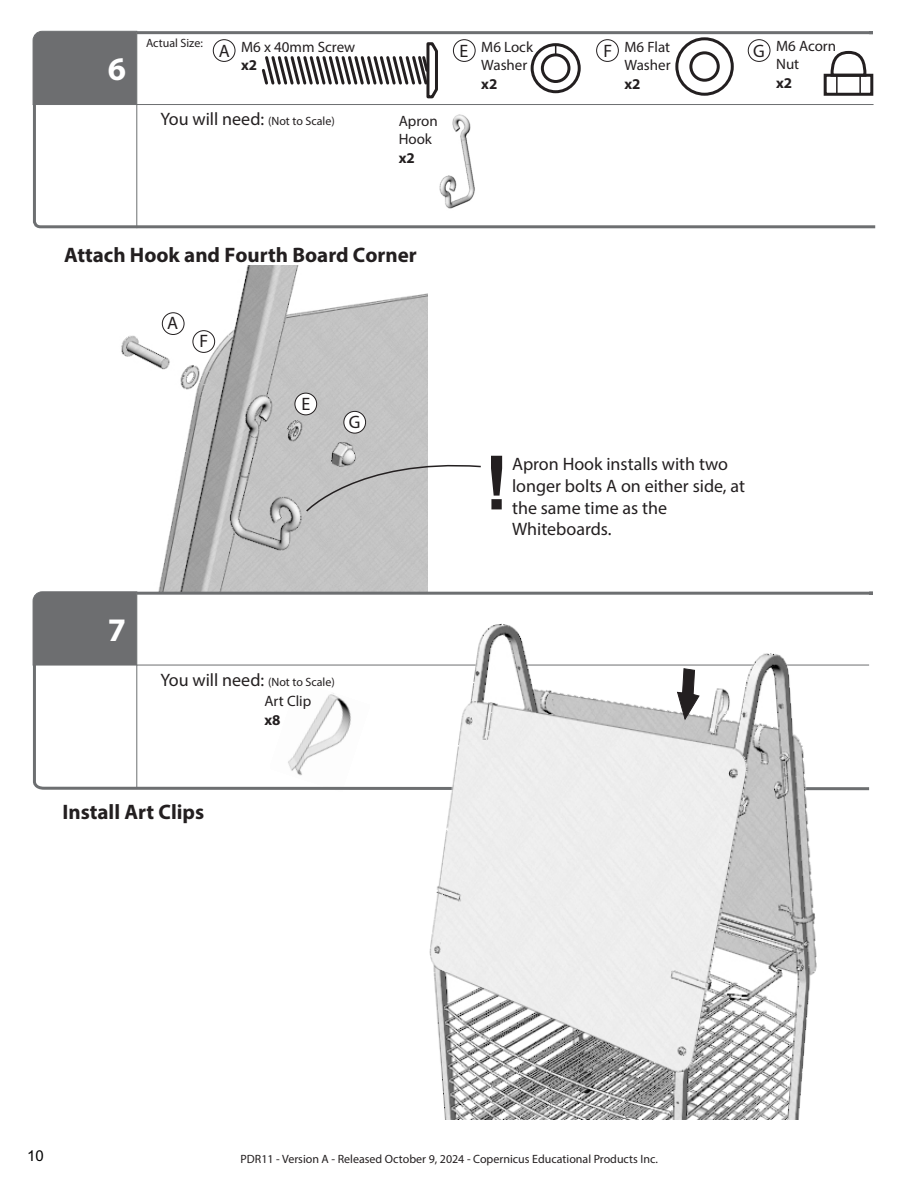
<style>
.page{position:relative;width:918px;height:1188px;background:#fff}
.page>*{position:absolute;margin:0;border:0;box-sizing:border-box;transform-origin:0 0}
.t1{font:700 33px "Myriad Pro";color:#fff}
.t2{font:700 21px "Myriad Pro";color:#231f20}
.t3{font:18px/21.6px "Myriad Pro";color:#231f20}
.t4{font:15px/18px "Myriad Pro";color:#231f20}
.t5{font:700 15px "Myriad Pro";color:#231f20}
.t6{font:15px "Arial";color:#000}
.t7{font:12px "Myriad Pro";color:#231f20}
.s1{font-size:18px}
.s2{font-weight:700}
.s3{font-size:12px}
</style>
<div class="page">
<img style="left:121px;top:266px;width:306px;height:326px">
<div style="left:33px;top:31px;width:104px;height:70px;background:#6d6e70"></div>
<svg style="left:32px;top:101px;width:844px;height:128px"></svg>
<hr style="left:137px;top:31px;width:736px;height:3px;background:#6d6f71">
<hr style="left:136px;top:105px;width:1px;height:123px;background:#6d6f71">
<hr style="left:137px;top:104px;width:737px;height:1px;background:#6d6f71">
<svg style="left:305px;top:458px;width:176px;height:55px"></svg>
<svg style="left:491px;top:456px;width:11px;height:53px"></svg>
<div style="left:162px;top:312px;width:22px;height:23px;background:#fff;border:1px solid #231f20;border-radius:50%"></div>
<div style="left:343px;top:411px;width:23px;height:23px;background:#fff;border:1px solid #231f20;border-radius:50%"></div>
<div style="left:295px;top:393px;width:22px;height:22px;background:#fff;border:1px solid #231f20;border-radius:50%"></div>
<div style="left:193px;top:330px;width:22px;height:23px;background:#fff;border:1px solid #231f20;border-radius:50%"></div>
<svg style="left:32px;top:662px;width:838px;height:129px"></svg>
<div style="left:33px;top:591px;width:104px;height:74px;background:#6d6e70"></div>
<hr style="left:136px;top:665px;width:1px;height:124px;background:#6d6f71">
<hr style="left:137px;top:665px;width:732px;height:1px;background:#6d6f71">
<hr style="left:137px;top:592px;width:736px;height:3px;background:#6d6f71">
<img style="left:429px;top:624px;width:388px;height:496px">
<svg style="left:677px;top:668px;width:23px;height:53px"></svg>
<div style="left:213px;top:39px;width:22px;height:23px;background:#fff;border:1px solid #231f20;border-radius:50%"></div>
<svg style="left:262px;top:42px;width:176px;height:57px"></svg>
<div style="left:541px;top:53px;width:29px;height:30px;border:3px solid #231f20;border-radius:50%"></div>
<div style="left:531px;top:43px;width:50px;height:50px;border:3px solid #231f20;border-radius:50%"></div>
<div style="left:836px;top:75px;width:25px;height:20px;border:1px solid #231f20"></div>
<div style="left:824px;top:74px;width:49px;height:22px;border:3px solid #231f20"></div>
<svg style="left:829px;top:50px;width:39px;height:28px"></svg>
<div style="left:453px;top:39px;width:23px;height:23px;background:#fff;border:1px solid #231f20;border-radius:50%"></div>
<div style="left:748px;top:39px;width:22px;height:23px;background:#fff;border:1px solid #231f20;border-radius:50%"></div>
<div style="left:596px;top:39px;width:23px;height:23px;background:#fff;border:1px solid #231f20;border-radius:50%"></div>
<div style="left:689px;top:51px;width:31px;height:31px;border:3px solid #231f20;border-radius:50%"></div>
<div style="left:675px;top:37px;width:59px;height:59px;border:3px solid #231f20;border-radius:50%"></div>
<h1 class="t1" style="left:108px;top:56px;width:20px">6</h1>
<p class="t7" style="left:146px;top:38px;width:58px">Actual Size:</p>
<p class="t4" style="left:241px;top:39px;width:116px;line-height:18.6px;text-indent:-22px"><span class="s1">A</span> M6 x 40mm Screw <span class="s2">x2</span></p>
<p class="t4" style="left:481px;top:39px;width:53px;text-indent:-22px"><span class="s1">E</span> M6 Lock<br>Washer</p>
<p class="t5" style="left:481px;top:77px;width:18px">x2</p>
<p class="t3" style="left:161px;top:110px;width:176px">You will need: <span class="s3">(Not to Scale)</span></p>
<p class="t4" style="left:399px;top:113px;width:40px">Apron<br>Hook</p>
<p class="t5" style="left:399px;top:151px;width:18px">x2</p>
<p class="t4" style="left:604px;top:39px;width:69px;text-align:right"><span class="s1">F</span> M6 Flat<br>Washer</p>
<p class="t5" style="left:625px;top:77px;width:18px">x2</p>
<p class="t4" style="left:776px;top:39px;width:62px;text-indent:-23px"><span class="s1">G</span> M6 Acorn<br>Nut</p>
<p class="t5" style="left:776px;top:77px;width:18px">x2</p>
<p class="t2" style="left:64px;top:246px;width:354px">Attach Hook and Fourth Board Corner</p>
<p class="t3" style="left:167px;top:313px;width:13px">A</p>
<p class="t3" style="left:199px;top:332px;width:10px">F</p>
<p class="t3" style="left:301px;top:394px;width:10px">E</p>
<p class="t3" style="left:349px;top:413px;width:13px">G</p>
<h1 class="t1" style="left:108px;top:616px;width:20px">7</h1>
<p class="t3" style="left:161px;top:670px;width:176px">You will need: <span class="s3">(Not to Scale)</span></p>
<p class="t4" style="left:264px;top:693px;width:48px">Art Clip</p>
<p class="t5" style="left:264px;top:714px;width:18px">x8</p>
<p class="t2" style="left:62px;top:803px;width:143px">Install Art Clips</p>
<p class="t3" style="left:512px;top:455px;width:235px">Apron Hook installs with two longer bolts A on either side, at the same time as the<br>Whiteboards.</p>
<p class="t6" style="left:27px;top:1150px;width:18px">10</p>
<p class="t7" style="left:241px;top:1154px;width:419px">PDR11 - Version A - Released October 9, 2024 - Copernicus Educational Products Inc.</p>
</div>
